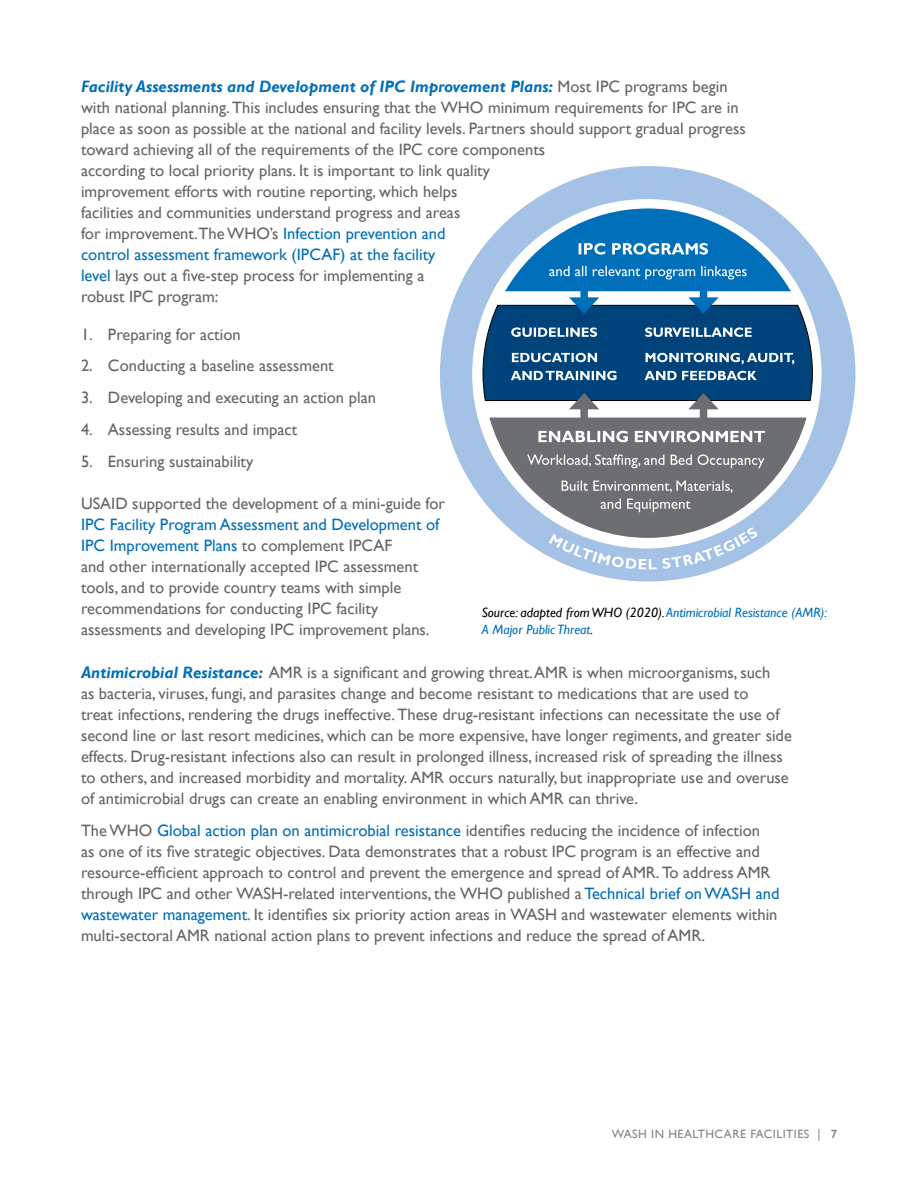
<style>
.page{position:relative;width:918px;height:1188px;background:#fff}
.page>*{position:absolute;margin:0;border:0;box-sizing:border-box;transform-origin:0 0}
.t1{font:16.5px/21px "Gill Sans";color:#686463}
.t2{font:italic 13.5px/16.5px "Gill Sans";color:#006fb9}
.t3{font:12px "Gill Sans";letter-spacing:.04em;color:#808285}
.s1{font-weight:700;font-style:italic;color:#006fb9}
.s2{color:#006fb9}
.s3{color:#000}
.s4{font-family:"Gill Sans Std"}
.s5{font-weight:600}
</style>
<div class="page">
<div style="left:440px;top:166px;width:415px;height:416px;background:#a3c2e6;border-radius:50%"></div>
<div style="left:472px;top:199px;width:350px;height:349px;background:#fff;border-radius:50%"></div>
<svg style="left:505px;top:208px;width:286px;height:83px"></svg>
<div style="left:580px;top:403px;width:8px;height:21px;background:#6d6e71"></div>
<div style="left:580px;top:282px;width:8px;height:22px;background:#006fb9"></div>
<div style="left:700px;top:403px;width:7px;height:21px;background:#6d6e71"></div>
<div style="left:700px;top:282px;width:7px;height:22px;background:#006fb9"></div>
<svg style="left:483px;top:297px;width:330px;height:112px"></svg>
<svg style="left:489px;top:418px;width:318px;height:151px"></svg>
<p class="t1" style="left:81px;top:77px;width:666px"><span class="s1">Facility Assessments and Development of IPC Improvement Plans:</span> Most IPC programs begin with national planning. This includes ensuring that the WHO minimum requirements for IPC are in place as soon as possible at the national and facility levels. Partners should support gradual progress toward achieving all of the requirements of the IPC core components<br>according to local priority plans. It is important to link quality<br>improvement efforts with routine reporting, which helps<br>facilities and communities understand progress and areas<br>for improvement.The WHO’s <span class="s2">Infection prevention and<br>control assessment framework (IPCAF) at the facility<br>level</span> lays out a five-step process for implementing a<br>robust IPC program:</p>
<p class="t1" style="left:81px;top:324px;width:161px">1. Preparing for action</p>
<p class="t1" style="left:81px;top:356px;width:254px">2. Conducting a baseline assessment</p>
<p class="t1" style="left:81px;top:387px;width:296px">3. Developing and executing an action plan</p>
<p class="t1" style="left:81px;top:419px;width:218px">4. Assessing results and impact</p>
<p class="t1" style="left:81px;top:451px;width:174px">5. Ensuring sustainability</p>
<p class="t1" style="left:81px;top:494px;width:366px">USAID supported the development of a mini-guide for</p>
<p class="t1" style="left:81px;top:515px;width:360px"><span class="s2">IPC Facility Program Assessment and Development of IPC Improvement Plans</span> to complement IPCAF<br>and other internationally accepted IPC assessment tools, and to provide country teams with simple recommendations for conducting IPC facility assessments and developing IPC improvement plans.</p>
<p class="t1" style="left:81px;top:662px;width:691px"><span class="s1">Antimicrobial Resistance:</span> AMR is a significant and growing threat.AMR is when microorganisms, such</p>
<p class="t1" style="left:81px;top:683px;width:712px">as bacteria, viruses, fungi, and parasites change and become resistant to medications that are used to<br>treat infections, rendering the drugs ineffective. These drug-resistant infections can necessitate the use of second line or last resort medicines, which can be more expensive, have longer regiments, and greater side effects. Drug-resistant infections also can result in prolonged illness, increased risk of spreading the illness to others, and increased morbidity and mortality. AMR occurs naturally, but inappropriate use and overuse of antimicrobial drugs can create an enabling environment in which AMR can thrive.</p>
<p class="t1" style="left:81px;top:820px;width:691px">The WHO <span class="s2">Global action plan on antimicrobial resistance</span> identifies reducing the incidence of infection as one of its five strategic objectives. Data demonstrates that a robust IPC program is an effective and resource-efficient approach to control and prevent the emergence and spread of AMR. To address AMR</p>
<p class="t1" style="left:81px;top:883px;width:700px;text-align:justify">through IPC and other WASH-related interventions, the WHO published a <span class="s2">Technical brief on WASH and wastewater management</span>. It identifies six priority action areas in WASH and wastewater elements within multi-sectoral AMR national action plans to prevent infections and reduce the spread of AMR.</p>
<h2 class="t2" style="left:482px;top:605px;width:347px"><span class="s3">Source: adapted from WHO (2020).</span>Antimicrobial Resistance (AMR):<br>A Major Public Threat<span class="s3">.</span></h2>
<p class="t3" style="left:612px;top:1127px;width:227px">WASH IN HEALTHCARE FACILITIES <span class="s4">|</span> <span class="s5">7</span></p>
</div>
